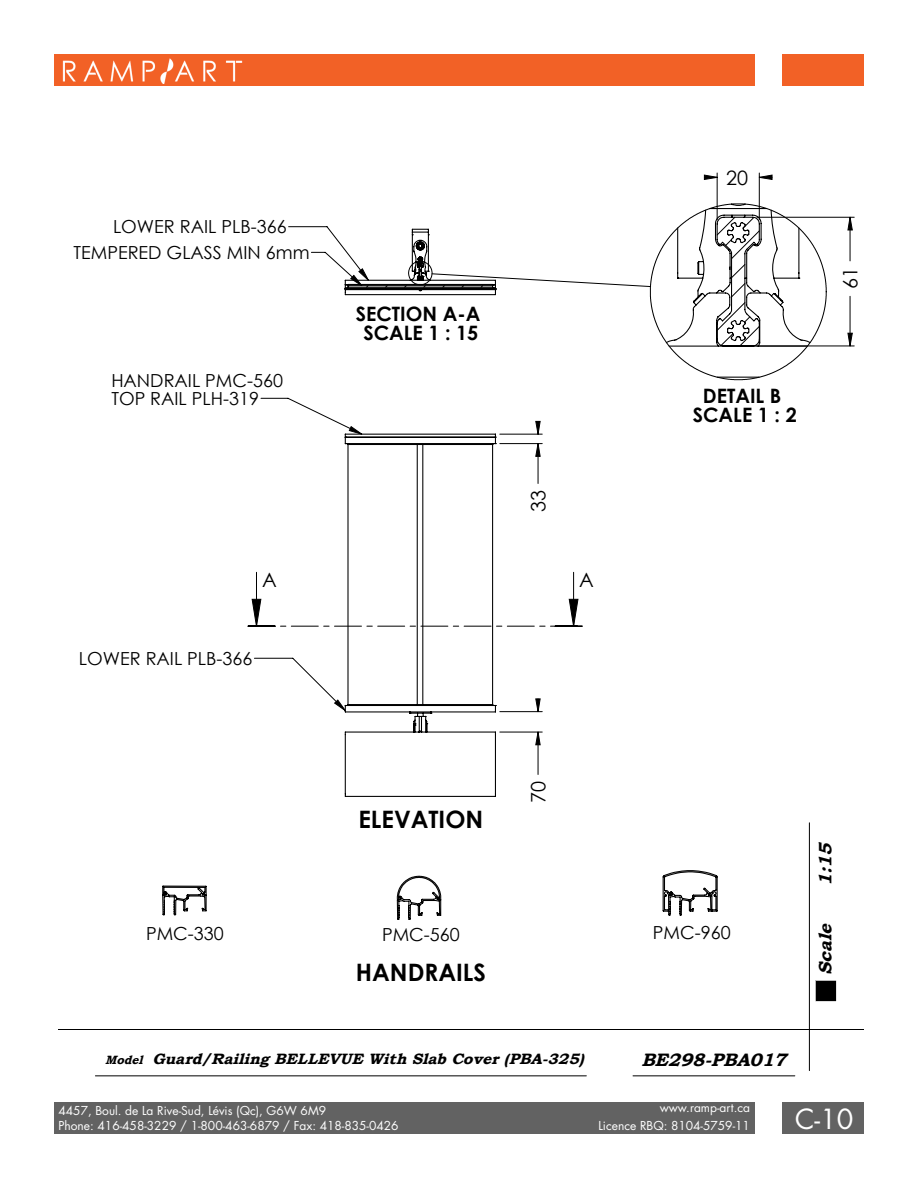
<style>
.page{position:relative;width:918px;height:1188px;background:#fff}
.page>*{position:absolute;margin:0;border:0;box-sizing:border-box;transform-origin:0 0}
.t1{font:27px "Futura Std";color:#fff}
.t2{font:700 24px "Century Gothic";color:#000}
.t3{font:700 19.8px/19.2px "Century Gothic";color:#000;text-align:center}
.t4{font:19.8px "Century Gothic";color:#000}
.t5{font:18px/18px "Century Gothic";color:#000}
.t6{font:italic 700 18px "Bookman Old Style";color:#000}
.t7{font:italic 700 15px "Bookman Old Style";color:#000;scale:1.05 1}
.t8{font:12px/15px "Futura Std";color:#fff}
.s1{font-size:12px}
</style>
<div class="page">
<div style="left:54px;top:1102px;width:701px;height:32px;background:#626262"></div>
<div style="left:782px;top:1102px;width:82px;height:32px;background:#626262"></div>
<div style="left:54px;top:54px;width:701px;height:32px;background:#f26126"></div>
<div style="left:782px;top:54px;width:82px;height:32px;background:#f26126"></div>
<hr style="left:95px;top:1075px;width:491px;height:1px;background:#000">
<hr style="left:633px;top:1075px;width:162px;height:1px;background:#000">
<hr style="left:58px;top:1029px;width:806px;height:1px;background:#000">
<hr style="left:809px;top:823px;width:1px;height:248px;background:#000">
<hr style="left:58px;top:126px;width:806px;height:1px;background:#000">
<hr style="left:873px;top:126px;width:1px;height:697px;background:#000">
<svg style="left:815px;top:981px;width:1px;height:20px"></svg>
<div style="left:816px;top:981px;width:20px;height:20px;background:#000"></div>
<hr style="left:717px;top:173px;width:1px;height:47px;background:#000">
<hr style="left:759px;top:173px;width:1px;height:47px;background:#000">
<hr style="left:538px;top:732px;width:1px;height:43px;background:#000">
<hr style="left:757px;top:217px;width:97px;height:1px;background:#000">
<hr style="left:757px;top:346px;width:97px;height:1px;background:#000">
<svg style="left:704px;top:174px;width:69px;height:6px"></svg>
<svg style="left:847px;top:216px;width:6px;height:131px"></svg>
<svg style="left:344px;top:746px;width:152px;height:51px"></svg>
<svg style="left:248px;top:228px;width:334px;height:518px"></svg>
<svg style="left:650px;top:203px;width:177px;height:177px"></svg>
<svg style="left:162px;top:885px;width:45px;height:31px"></svg>
<svg style="left:396px;top:875px;width:46px;height:45px"></svg>
<svg style="left:662px;top:870px;width:56px;height:46px"></svg>
<p class="t5" style="left:74px;top:214px;width:238px;line-height:25.8px;text-indent:39px">LOWER RAIL PLB-366<br>TEMPERED GLASS MIN 6mm</p>
<p class="t5" style="left:111px;top:371px;width:173px">HANDRAIL PMC-560<br>TOP RAIL PLH-319</p>
<p class="t3" style="left:356px;top:304px;width:126px">SECTION A-A<br>SCALE 1 : 15</p>
<p class="t4" style="left:526px;top:512px;width:23px;rotate:-90deg">33</p>
<p class="t4" style="left:262px;top:568px;width:16px">A</p>
<p class="t4" style="left:579px;top:568px;width:16px">A</p>
<p class="t5" style="left:79px;top:649px;width:175px">LOWER RAIL PLB-366</p>
<p class="t4" style="left:726px;top:165px;width:23px">20</p>
<p class="t3" style="left:693px;top:386px;width:105px">DETAIL B<br>SCALE 1 : 2</p>
<p class="t4" style="left:838px;top:289px;width:23px;rotate:-90deg">61</p>
<p class="t2" style="left:359px;top:804px;width:126px">ELEVATION</p>
<p class="t4" style="left:526px;top:803px;width:23px;rotate:-90deg">70</p>
<p class="t5" style="left:146px;top:924px;width:79px">PMC-330</p>
<p class="t5" style="left:382px;top:925px;width:79px">PMC-560</p>
<p class="t5" style="left:653px;top:923px;width:79px">PMC-960</p>
<p class="t2" style="left:356px;top:958px;width:132px">HANDRAILS</p>
<p class="t7" style="left:105px;top:1049px;width:462px"><span class="s1">Model</span> Guard/Railing BELLEVUE With Slab Cover(PBA-325)</p>
<p class="t6" style="left:641px;top:1049px;width:152px">BE298-PBA017</p>
<p class="t6" style="left:815px;top:886px;width:50px;rotate:-90deg">1:15</p>
<p class="t6" style="left:815px;top:975px;width:58px;rotate:-90deg">Scale</p>
<p class="t8" style="left:598px;top:1099px;width:153px;line-height:18px;text-align:right">www.ramp-art.ca<br>Licence RBQ: 8104-5759-11</p>
<p class="t8" style="left:58px;top:1103px;width:342px">4457, Boul. de La Rive-Sud, Lévis (Qc), G6W 6M9<br>Phone: 416-458-3229 / 1-800-463-6879 / Fax: 418-835-0426</p>
<h1 class="t1" style="left:795px;top:1102px;width:60px">C-10</h1>
</div>
